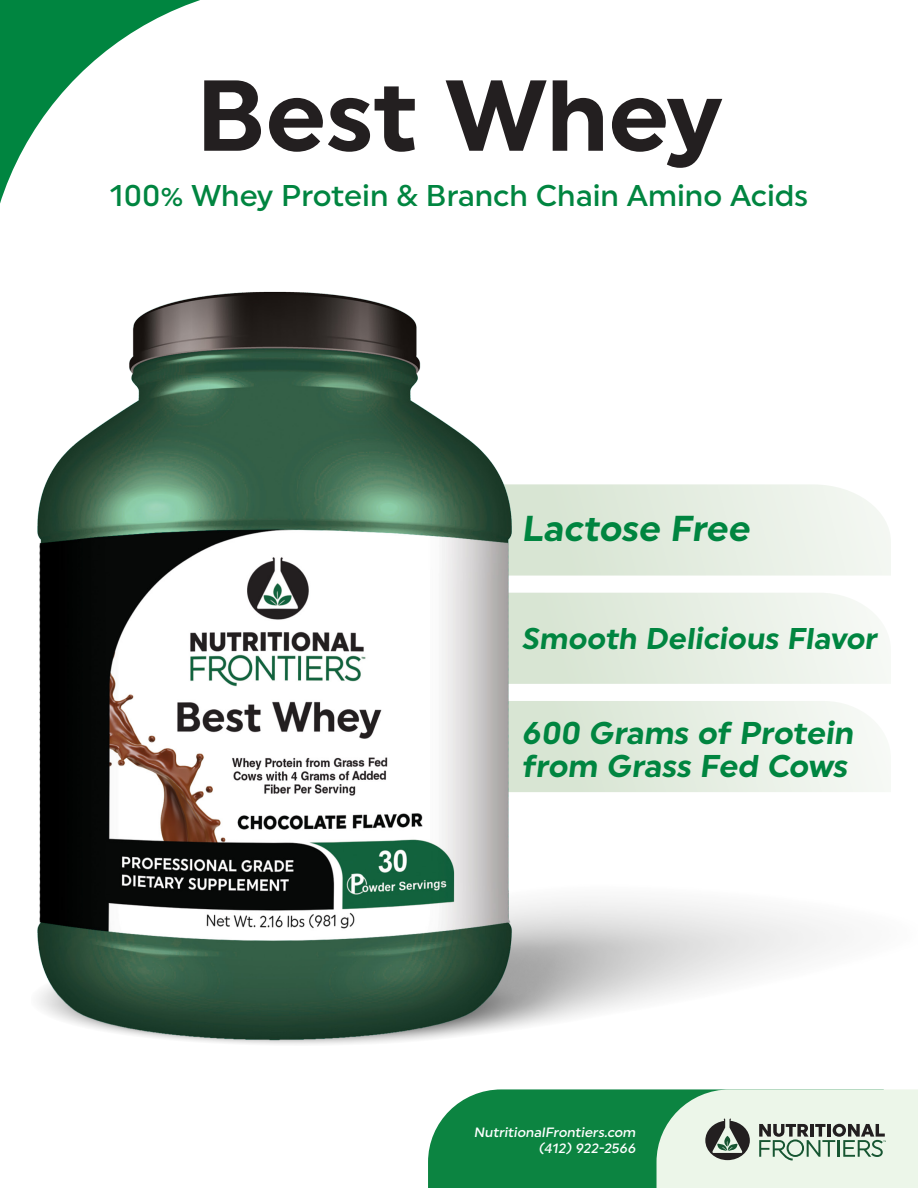
<style>
.page{position:relative;width:918px;height:1188px;background:#fff}
.page>*{position:absolute;margin:0;border:0;box-sizing:border-box;transform-origin:0 0}
.t1{font:700 100.5px "Uniform";color:#231f20}
.t2{font:700 36px "Uniform";color:#008540}
.t3{font:700 31.5px/33px "Uniform";color:#008540}
.t4{font:500 30px "Uniform";color:#008540}
.t5{font:700 30px "Uniform";color:#008540}
.t6{font:500 13.5px "Uniform";color:#fff}
</style>
<div class="page">
<svg style="left:0;top:0;width:200px;height:204px"></svg>
<div style="left:428px;top:1089px;width:229px;height:99px;background:#0c8441"></div>
<svg style="left:657px;top:1089px;width:261px;height:99px;background:#cbdbcc"></svg>
<img style="left:37px;top:291px;width:854px;height:754px">
<p class="t1" style="left:196px;top:55px;width:527px">Best Whey</p>
<p class="t4" style="left:110px;top:177px;width:700px">100% Whey Protein &amp; Branch Chain Amino Acids</p>
<p class="t2" style="left:522px;top:507px;width:235px">Lactose Free</p>
<p class="t5" style="left:522px;top:620px;width:361px">Smooth Delicious Flavor</p>
<p class="t3" style="left:522px;top:716px;width:338px">600 Grams of Protein from Grass Fed Cows</p>
<p class="t6" style="left:474px;top:1124px;width:166px">NutritionalFrontiers.com</p>
<p class="t6" style="left:538px;top:1140px;width:101px">(412) 922-2566</p>
</div>
